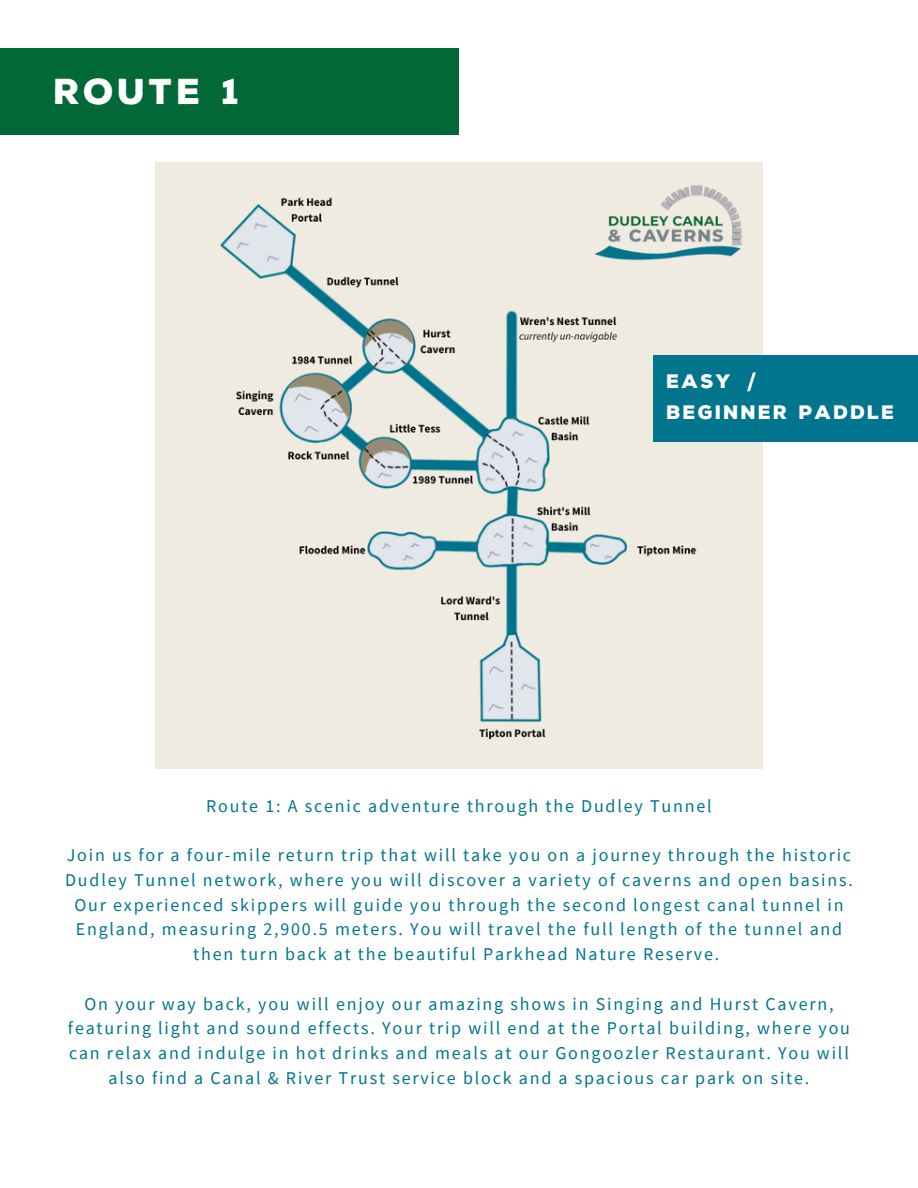
<style>
.page{position:relative;width:918px;height:1188px;background:#fff}
.page>*{position:absolute;margin:0;border:0;box-sizing:border-box;transform-origin:0 0}
.t1{font:900 34.95px "Nexa Rust Sans";letter-spacing:.1em;color:#fff}
.t2{font:700 22.05px "Canva Sans";color:#fff}
.t3{font:900 18.9px/31.5px "Nexa Rust Sans";letter-spacing:.1em;color:#fff}
.t4{font:18px/24.8px "Source Sans Pro";letter-spacing:.1em;color:#00758d;text-align:center}
</style>
<div class="page">
<img style="left:156px;top:162px;width:606px;height:606px">
<div style="left:0;top:49px;width:459px;height:86px;background:#006937"></div>
<div style="left:653px;top:355px;width:265px;height:87px;background:#00758d"></div>
<h1 class="t1" style="left:54px;top:71px;width:187px">ROUTE 1</h1>
<p class="t2" style="left:747px;top:366px;width:11px">/</p>
<p class="t3" style="left:667px;top:366px;width:230px">EASY<br>BEGINNER PADDLE</p>
<p class="t4" style="left:206px;top:793px;width:507px">Route 1: A scenic adventure through the Dudley Tunnel</p>
<p class="t4" style="left:65px;top:842px;width:789px">Join us for a four-mile return trip that will take you on a journey through the historic Dudley Tunnel network, where you will discover a variety of caverns and open basins.<br>Our experienced skippers will guide you through the second longest canal tunnel in England, measuring 2,900.5 meters. You will travel the full length of the tunnel and then turn back at the beautiful Parkhead Nature Reserve.</p>
<h2 class="t4" style="left:68px;top:991px;width:784px">On your way back, you will enjoy our amazing shows in Singing and Hurst Cavern, featuring light and sound effects. Your trip will end at the Portal building, where you can relax and indulge in hot drinks and meals at our Gongoozler Restaurant. You will also find a Canal &amp; River Trust service block and a spacious car park on site.</h2>
</div>
